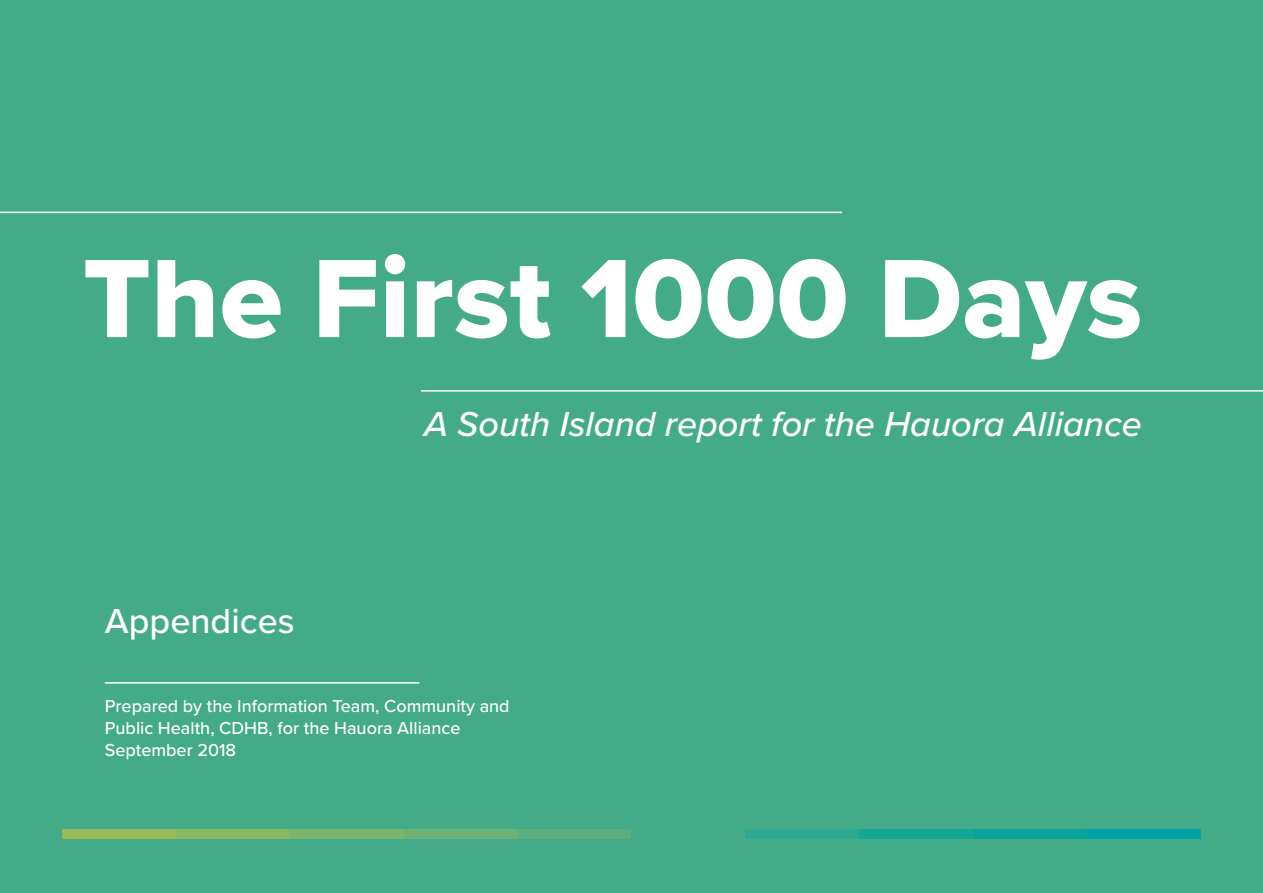
<style>
.page{position:relative;width:1263px;height:893px;background:#43ab87}
.page>*{position:absolute;margin:0;border:0;box-sizing:border-box;transform-origin:0 0}
.t1{font:115.5px "Proxima Nova Extrabld";color:#fff}
.t2{font:italic 500 36px "Proxima Nova";color:#fff}
.t3{font:500 36px "Proxima Nova";color:#fff}
.t4{font:500 18px/21.6px "Proxima Nova";color:#fff}
</style>
<div class="page">
<hr style="left:0;top:212px;width:842px;height:1px;background:#fff">
<hr style="left:421px;top:390px;width:842px;height:2px;background:#fff">
<hr style="left:105px;top:682px;width:314px;height:2px;background:#fff">
<div style="left:63px;top:829px;width:113px;height:10px;background:#98ba56"></div>
<div style="left:518px;top:829px;width:113px;height:10px;background:#5dae7e"></div>
<div style="left:290px;top:829px;width:114px;height:10px;background:#7db46c"></div>
<div style="left:745px;top:829px;width:114px;height:10px;background:#2ca98f"></div>
<div style="left:973px;top:829px;width:114px;height:10px;background:#0aa49d"></div>
<div style="left:1087px;top:829px;width:113px;height:10px;background:#00a2a5"></div>
<div style="left:176px;top:829px;width:114px;height:10px;background:#8bb761"></div>
<div style="left:404px;top:829px;width:114px;height:10px;background:#6eb175"></div>
<div style="left:859px;top:829px;width:114px;height:10px;background:#15a796"></div>
<p class="t1" style="left:83px;top:212px;width:1061px">The First 1000 Days</p>
<p class="t3" style="left:105px;top:594px;width:191px">Appendices</p>
<p class="t2" style="left:424px;top:397px;width:720px">A South Island report for the Hauora Alliance</p>
<p class="t4" style="left:105px;top:695px;width:406px">Prepared by the Information Team, Community and<br>Public Health, CDHB, for the Hauora Alliance</p>
<p class="t4" style="left:105px;top:738px;width:133px">September 2018</p>
</div>
